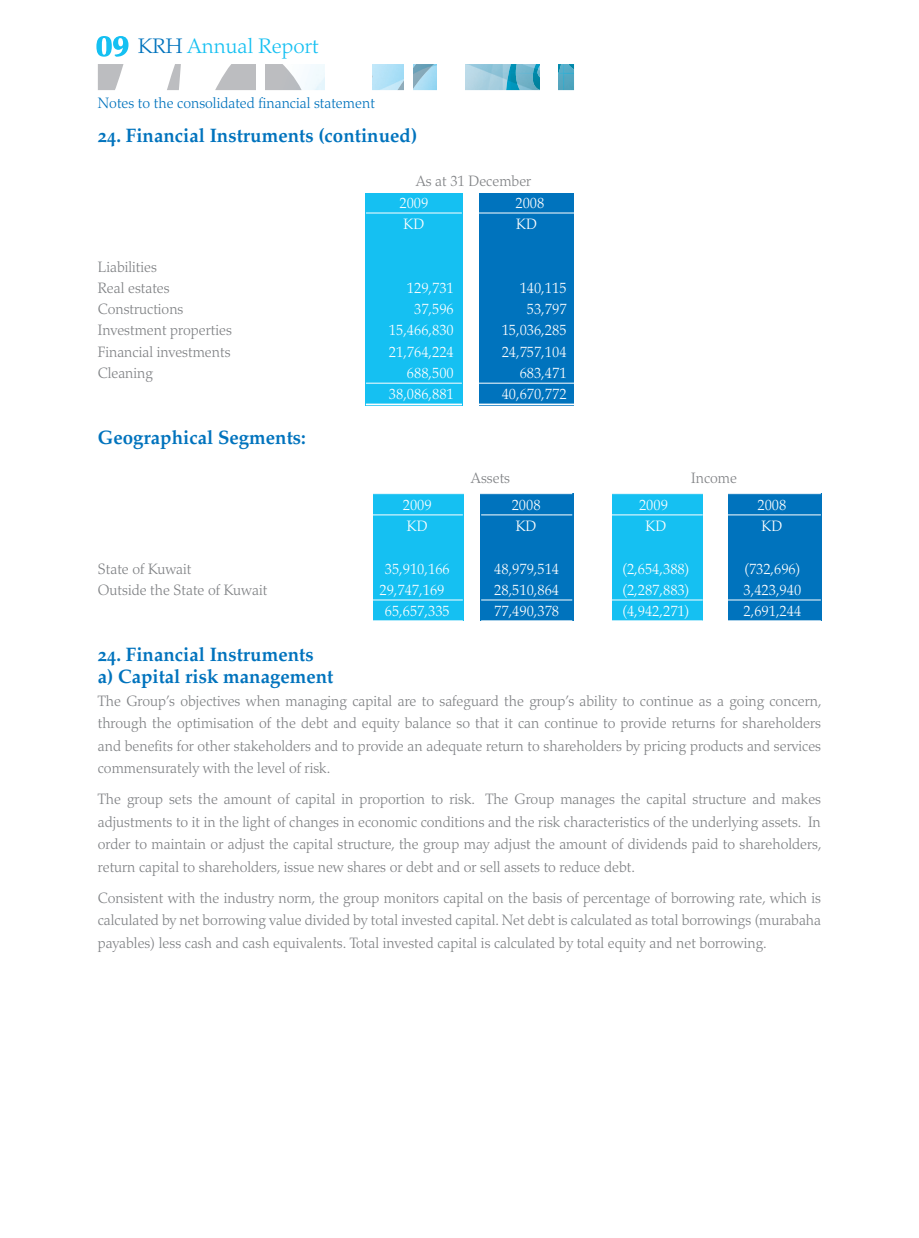
<style>
.page{position:relative;width:919px;height:1238px;background:#fff}
.page>*{position:absolute;margin:0;border:0;box-sizing:border-box;transform-origin:0 0}
.t1{font:300 21px "Palatino";color:#15c0f2}
.t2{font:19.5px/22.5px "Palatino Bold Os F";color:#0073bd;scale:.96 1}
.t3{font:300 15px/22.5px "Palatino";color:#808285;text-align:justify;scale:.96 1}
.t4{font:300 15px "Palatino";color:#fff;scale:.96 1}
.t5{font:300 15px "Palatino";color:#0073bd;scale:.96 1}
.s1{color:#0073bd}
</style>
<div class="page">
<div style="left:365px;top:193px;width:98px;height:212px;background:#15c0f2"></div>
<div style="left:480px;top:193px;width:94px;height:212px;background:#0073bd"></div>
<div style="left:373px;top:493px;width:90px;height:128px;background:#15c0f2"></div>
<div style="left:612px;top:493px;width:91px;height:128px;background:#15c0f2"></div>
<div style="left:480px;top:493px;width:94px;height:128px;background:#0073bd"></div>
<div style="left:727px;top:493px;width:94px;height:128px;background:#0073bd"></div>
<img style="left:301px;top:64px;width:205px;height:26px">
<img style="left:371px;top:70px;width:1px;height:20px">
<svg style="left:98px;top:64px;width:25px;height:26px"></svg>
<svg style="left:167px;top:64px;width:14px;height:26px"></svg>
<img style="left:215px;top:64px;width:86px;height:26px">
<img style="left:397px;top:64px;width:37px;height:26px">
<img style="left:506px;top:64px;width:68px;height:26px">
<svg style="left:96px;top:36px;width:32px;height:21px"></svg>
<div style="left:437px;top:50px;width:28px;height:52px;background:#fff"></div>
<div style="left:404px;top:50px;width:8px;height:52px;background:#fff"></div>
<div style="left:540px;top:50px;width:17px;height:52px;background:#fff"></div>
<div style="left:325px;top:50px;width:46px;height:52px;background:#fff"></div>
<div style="left:257px;top:50px;width:8px;height:52px;background:#fff"></div>
<hr style="left:366px;top:213px;width:96px;height:1px;background:#fff">
<hr style="left:478px;top:213px;width:96px;height:1px;background:#fff">
<hr style="left:366px;top:383px;width:96px;height:1px;background:#fff">
<hr style="left:478px;top:383px;width:96px;height:1px;background:#fff">
<hr style="left:366px;top:404px;width:96px;height:1px;background:#fff">
<hr style="left:478px;top:404px;width:96px;height:1px;background:#fff">
<hr style="left:366px;top:493px;width:206px;height:1px;background:#fff">
<hr style="left:608px;top:493px;width:212px;height:1px;background:#fff">
<hr style="left:366px;top:514px;width:97px;height:1px;background:#fff">
<hr style="left:481px;top:514px;width:91px;height:1px;background:#fff">
<hr style="left:608px;top:514px;width:94px;height:1px;background:#fff">
<hr style="left:723px;top:514px;width:97px;height:1px;background:#fff">
<hr style="left:366px;top:599px;width:97px;height:1px;background:#fff">
<hr style="left:481px;top:599px;width:91px;height:1px;background:#fff">
<hr style="left:608px;top:599px;width:94px;height:1px;background:#fff">
<hr style="left:723px;top:599px;width:97px;height:1px;background:#fff">
<hr style="left:366px;top:620px;width:97px;height:1px;background:#fff">
<hr style="left:481px;top:620px;width:91px;height:1px;background:#fff">
<hr style="left:608px;top:620px;width:94px;height:1px;background:#fff">
<hr style="left:723px;top:620px;width:97px;height:1px;background:#fff">
<h1 class="t1" style="left:138px;top:38px;width:182px"><span class="s1">KRH</span> Annual Report</h1>
<p class="t5" style="left:98px;top:98px;width:290px">Notes to the consolidated financial statement</p>
<h2 class="t2" style="left:98px;top:126px;width:334px">24. Financial Instruments (continued)</h2>
<p class="t3" style="left:415px;top:172px;width:122px">As at 31 December</p>
<p class="t4" style="left:399px;top:197px;width:32px">2009</p>
<p class="t4" style="left:515px;top:197px;width:32px">2008</p>
<p class="t4" style="left:403px;top:218px;width:23px">KD</p>
<p class="t4" style="left:516px;top:218px;width:23px">KD</p>
<p class="t3" style="left:98px;top:257px;width:76px;line-height:21.3px">Liabilities<br>Real estates</p>
<p class="t4" style="left:407px;top:282px;width:50px">129,731</p>
<p class="t4" style="left:519px;top:282px;width:50px">140,115</p>
<p class="t3" style="left:98px;top:299px;width:91px">Constructions</p>
<p class="t4" style="left:414px;top:303px;width:43px">37,596</p>
<p class="t4" style="left:527px;top:303px;width:43px">53,797</p>
<p class="t3" style="left:98px;top:321px;width:141px">Investment properties</p>
<p class="t4" style="left:389px;top:325px;width:69px">15,466,830</p>
<p class="t4" style="left:501px;top:325px;width:69px">15,036,285</p>
<p class="t3" style="left:98px;top:342px;width:140px">Financial investments</p>
<p class="t4" style="left:389px;top:346px;width:69px">21,764,224</p>
<p class="t4" style="left:501px;top:346px;width:69px">24,757,104</p>
<p class="t3" style="left:98px;top:363px;width:59px">Cleaning</p>
<p class="t4" style="left:407px;top:367px;width:50px">688,500</p>
<p class="t4" style="left:519px;top:367px;width:50px">683,471</p>
<p class="t4" style="left:389px;top:388px;width:69px">38,086,881</p>
<p class="t4" style="left:501px;top:388px;width:69px">40,670,772</p>
<h2 class="t2" style="left:98px;top:428px;width:218px">Geographical Segments:</h2>
<p class="t3" style="left:471px;top:468px;width:42px">Assets</p>
<p class="t3" style="left:691px;top:468px;width:49px">Income</p>
<p class="t4" style="left:403px;top:499px;width:31px">2009</p>
<p class="t4" style="left:511px;top:499px;width:32px">2008</p>
<p class="t4" style="left:639px;top:499px;width:32px">2009</p>
<p class="t4" style="left:757px;top:499px;width:32px">2008</p>
<p class="t4" style="left:407px;top:520px;width:23px">KD</p>
<p class="t4" style="left:515px;top:520px;width:23px">KD</p>
<p class="t4" style="left:645px;top:520px;width:23px">KD</p>
<p class="t4" style="left:761px;top:520px;width:23px">KD</p>
<p class="t3" style="left:98px;top:559px;width:99px">State of Kuwait</p>
<p class="t4" style="left:385px;top:562px;width:69px">35,910,166</p>
<p class="t4" style="left:494px;top:562px;width:69px">48,979,514</p>
<p class="t4" style="left:622px;top:562px;width:71px">(2,654,388)</p>
<p class="t4" style="left:744px;top:562px;width:60px">(732,696)</p>
<p class="t3" style="left:98px;top:580px;width:178px">Outside the State of Kuwait</p>
<p class="t4" style="left:379px;top:584px;width:69px">29,747,169</p>
<p class="t4" style="left:494px;top:584px;width:69px">28,510,864</p>
<p class="t4" style="left:622px;top:584px;width:71px">(2,287,883)</p>
<p class="t4" style="left:743px;top:584px;width:62px">3,423,940</p>
<p class="t4" style="left:385px;top:605px;width:69px">65,657,335</p>
<p class="t4" style="left:494px;top:605px;width:69px">77,490,378</p>
<p class="t4" style="left:622px;top:605px;width:71px">(4,942,271)</p>
<p class="t4" style="left:743px;top:605px;width:62px">2,691,244</p>
<h2 class="t2" style="left:98px;top:645px;width:247px">24. Financial Instruments a) Capital risk management</h2>
<p class="t3" style="left:98px;top:691px;width:755px">The Group’s objectives when managing capital are to safeguard the group’s ability to continue as a going concern, through the optimisation of the debt and equity balance so that it can continue to provide returns for shareholders and benefits for other stakeholders and to provide an adequate return to shareholders by pricing products and services commensurately with the level of risk.</p>
<p class="t3" style="left:98px;top:789px;width:755px">The group sets the amount of capital in proportion to risk. The Group manages the capital structure and makes adjustments to it in the light of changes in economic conditions and the risk characteristics of the underlying assets. In order to maintain or adjust the capital structure, the group may adjust the amount of dividends paid to shareholders, return capital to shareholders, issue new shares or debt and or sell assets to reduce debt.</p>
<p class="t3" style="left:98px;top:888px;width:754px">Consistent with the industry norm, the group monitors capital on the basis of percentage of borrowing rate, which is calculated by net borrowing value divided by total invested capital. Net debt is calculated as total borrowings (murabaha payables) less cash and cash equivalents. Total invested capital is calculated by total equity and net borrowing.</p>
</div>
